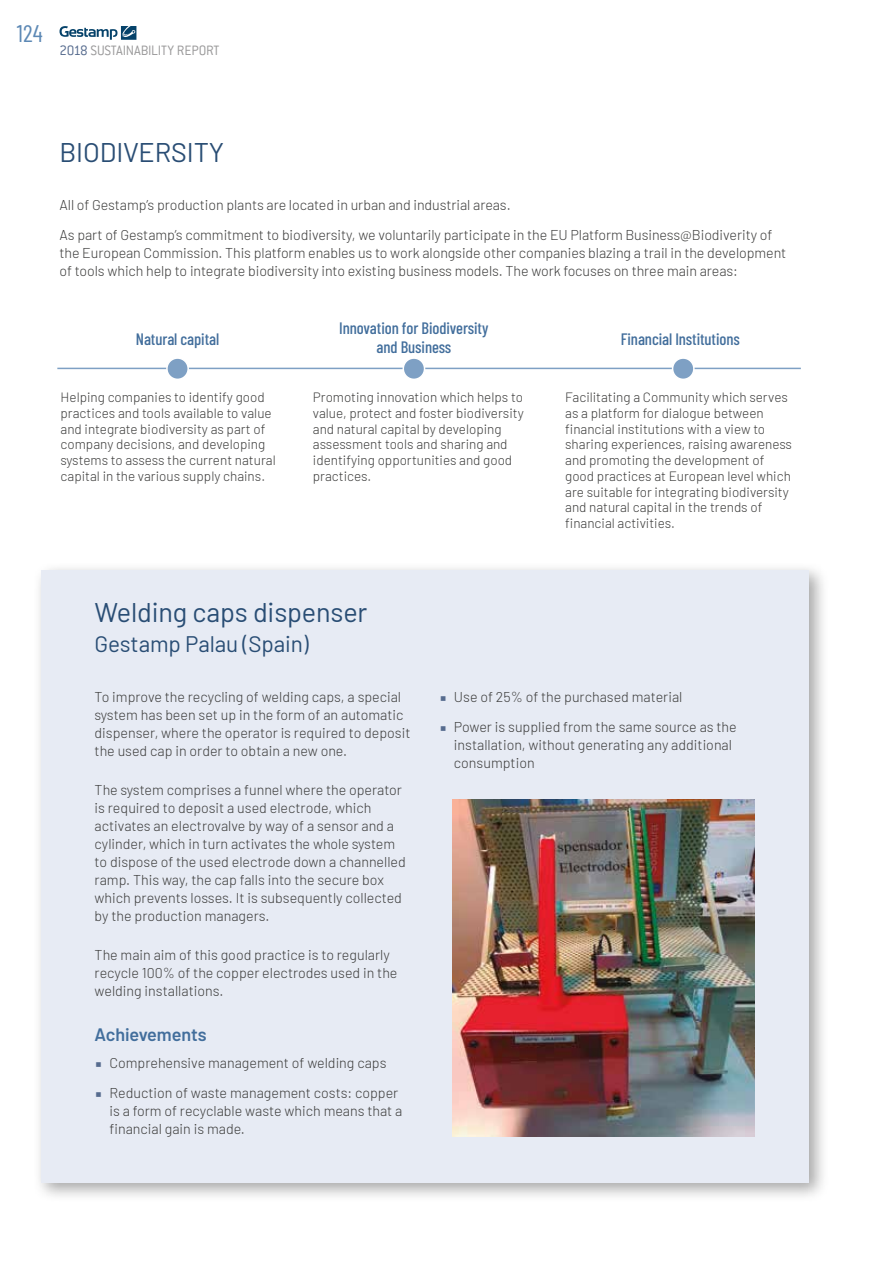
<style>
.page{position:relative;width:893px;height:1263px;background:#fff}
.page>*{position:absolute;margin:0;border:0;box-sizing:border-box;transform-origin:0 0}
.t1{font:27px "Barlow";letter-spacing:-.005em;color:#294d74}
.t2{font:24px "Barlow Condensed";color:#5d89b5}
.t3{font:22.5px "Barlow";letter-spacing:-.005em;color:#294d74}
.t4{font:600 18px "Barlow";letter-spacing:-.005em;color:#426e9c}
.t5{font:500 16.5px/18.8px "Barlow Condensed";letter-spacing:-.005em;color:#426e9c;text-align:center}
.t6{font:300 15px "Conduit ITC";letter-spacing:-.015em;color:#9a999a}
.t7{font:300 14.25px/18px "Barlow";color:#3c3c3b}
.t8{font:300 13.5px/15.8px "Barlow";color:#3c3c3b}
.s1{color:#566b8e}
</style>
<div class="page">
<hr style="left:57px;top:368px;width:744px;height:1px;background:#7ea0c4">
<div style="left:403px;top:358px;width:22px;height:21px;background:#7ea0c4;border-radius:50%"></div>
<div style="left:402px;top:357px;width:23px;height:23px;border:2px solid #fff;border-radius:50%"></div>
<div style="left:167px;top:358px;width:21px;height:21px;background:#7ea0c4;border-radius:50%"></div>
<div style="left:166px;top:357px;width:23px;height:23px;border:2px solid #fff;border-radius:50%"></div>
<div style="left:673px;top:358px;width:21px;height:21px;background:#7ea0c4;border-radius:50%"></div>
<div style="left:672px;top:357px;width:23px;height:23px;border:2px solid #fff;border-radius:50%"></div>
<svg style="left:60px;top:26px;width:76px;height:14px"></svg>
<div style="left:33px;top:561px;width:796px;height:641px;background:#000;opacity:.35"></div>
<div style="left:41px;top:570px;width:768px;height:612px;background:#e7ebf4"></div>
<img style="left:452px;top:799px;width:302px;height:337px">
<h2 class="t2" style="left:17px;top:16px;width:27px">124</h2>
<p class="t6" style="left:60px;top:42px;width:161px"><span class="s1">2018</span> SUSTAINABILITY REPORT</p>
<h1 class="t1" style="left:60px;top:133px;width:166px">BIODIVERSITY</h1>
<p class="t7" style="left:60px;top:189px;width:714px;line-height:30px">All of Gestamp’s production plants are located in urban and industrial areas.<br>As part of Gestamp’s commitment to biodiversity, we voluntarily participate in the EU Platform Business@Biodiverity of</p>
<p class="t7" style="left:60px;top:243px;width:728px">the European Commission. This platform enables us to work alongside other companies blazing a trail in the development of tools which help to integrate biodiversity into existing business models. The work focuses on three main areas:</p>
<p class="t5" style="left:136px;top:329px;width:85px">Natural capital</p>
<p class="t5" style="left:339px;top:317px;width:151px">Innovation for Biodiversity and Business</p>
<p class="t5" style="left:621px;top:329px;width:120px">Financial Institutions</p>
<p class="t8" style="left:61px;top:388px;width:217px">Helping companies to identify good practices and tools available to value and integrate biodiversity as part of company decisions, and developing systems to assess the current natural capital in the various supply chains.</p>
<p class="t8" style="left:313px;top:388px;width:212px">Promoting innovation which helps to value, protect and foster biodiversity and natural capital by developing assessment tools and sharing and identifying opportunities and good practices.</p>
<p class="t8" style="left:565px;top:388px;width:228px">Facilitating a Community which serves as a platform for dialogue between financial institutions with a view to sharing experiences, raising awareness and promoting the development of good practices at European level which are suitable for integrating biodiversity and natural capital in the trends of financial activities.</p>
<h1 class="t1" style="left:95px;top:593px;width:274px">Welding caps dispenser</h1>
<h3 class="t3" style="left:95px;top:628px;width:215px">Gestamp Palau (Spain)</h3>
<p class="t7" style="left:95px;top:687px;width:317px">To improve the recycling of welding caps, a special system has been set up in the form of an automatic dispenser, where the operator is required to deposit the used cap in order to obtain a new one.</p>
<p class="t7" style="left:95px;top:780px;width:313px">The system comprises a funnel where the operator is required to deposit a used electrode, which activates an electrovalve by way of a sensor and a cylinder, which in turn activates the whole system to dispose of the used electrode down a channelled ramp. This way, the cap falls into the secure box which prevents losses. It is subsequently collected by the production managers.</p>
<p class="t7" style="left:95px;top:945px;width:304px">The main aim of this good practice is to regularly recycle 100% of the copper electrodes used in the welding installations.</p>
<p class="t4" style="left:95px;top:1021px;width:113px">Achievements</p>
<p class="t7" style="left:109px;top:1047px;width:290px;line-height:30px">Comprehensive management of welding caps<br>Reduction of waste management costs: copper</p>
<p class="t7" style="left:109px;top:1101px;width:294px">is a form of recyclable waste which means that a financial gain is made.</p>
<p class="t7" style="left:454px;top:681px;width:284px;line-height:30px">Use of 25% of the purchased material<br>Power is supplied from the same source as the</p>
<p class="t7" style="left:454px;top:735px;width:280px">installation, without generating any additional consumption</p>
</div>
